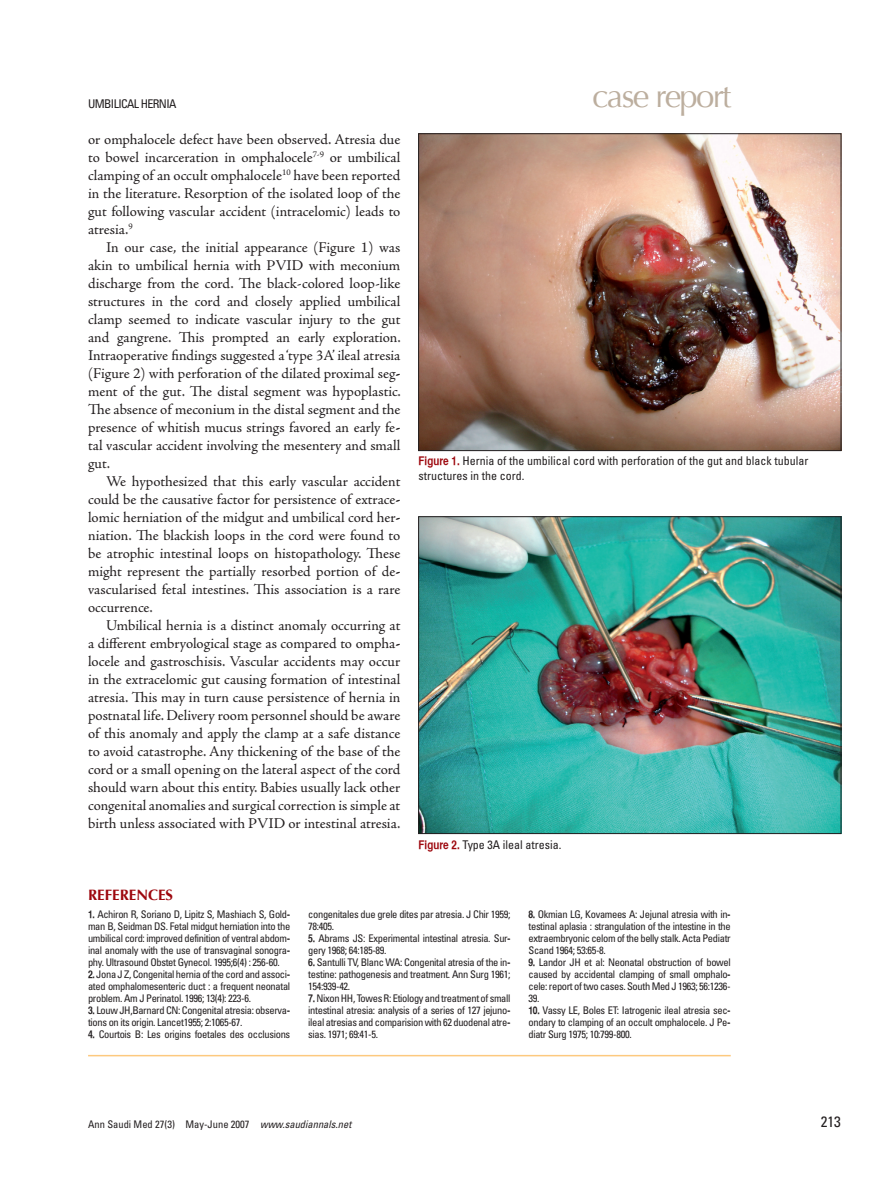
<style>
.page{position:relative;width:893px;height:1191px;background:#fff}
.page>*{position:absolute;margin:0;border:0;box-sizing:border-box;transform-origin:0 0}
.t1{font:33px "Optima";letter-spacing:-.05em;color:#bcae9e}
.t2{font:15px/18px "Adobe Jenson Pro";letter-spacing:-.005em;color:#231f20;text-align:justify}
.t3{font:700 15px "Optima";color:#9d070d}
.t4{font:condensed 15px "Univers LT Std";color:#231f20}
.t5{font:condensed 12px/15px "Univers LT Std";color:#231f20}
.t6{font:condensed 12px "Univers LT Std";letter-spacing:-.05em;color:#231f20}
.t7{font:condensed 10.5px/12px "Univers LT Std";letter-spacing:-.035em;color:#231f20;text-align:justify}
.t8{font:condensed 10.5px "Univers LT Std";color:#231f20}
.s1{font-family:"Helvetica CY Bold";font-stretch:normal;color:#9d070d}
.s2{font-family:"Helvetica CY Bold";font-stretch:normal}
.s3{font-style:italic}
</style>
<div class="page">
<hr style="left:88px;top:1054px;width:643px;height:2px;background:#fdc97f">
<img style="left:420px;top:135px;width:419px;height:314px">
<div style="left:418px;top:133px;width:423px;height:318px;border:1px solid #231f20"></div>
<img style="left:420px;top:518px;width:419px;height:313px">
<div style="left:418px;top:516px;width:423px;height:317px;border:1px solid #231f20"></div>
<p class="t6" style="left:88px;top:96px;width:89px">umbilical hernia</p>
<p class="t2" style="left:88px;top:131px;width:314px">or omphalocele defect have been observed. Atresia due to bowel incarceration in omphalocele<sup>7-9</sup> or umbilical clamping of an occult omphalocele<sup>10</sup> have been reported in the literature. Resorption of the isolated loop of the gut following vascular accident (intracelomic) leads to atresia.<sup>9</sup></p>
<p class="t2" style="left:88px;top:239px;width:314px;text-align:left;text-indent:18px">In our case, the initial appearance (Figure 1) was akin to umbilical hernia with PVID with meconium discharge from the cord. The black-colored loop-like structures in the cord and closely applied umbilical clamp seemed to indicate vascular injury to the gut and gangrene. This prompted an early exploration.<br>Intraoperative findings suggested a ‘type 3A’ ileal atresia (Figure 2) with perforation of the dilated proximal segm ment of the gut. The distal segment was hypoplastic.<br>The absence of meconium in the distal segment and the presence of whitish mucus strings favored an early fet tal vascular accident involving the mesentery and small gut.</p>
<p class="t2" style="left:88px;top:473px;width:314px;text-indent:18px">We hypothesized that this early vascular accident could be the causative factor for persistence of extracel lomic herniation of the midgut and umbilical cord hern niation. The blackish loops in the cord were found to be atrophic intestinal loops on histopathology. These might represent the partially resorbed portion of dev vascularised fetal intestines. This association is a rare occurrence.</p>
<p class="t2" style="left:88px;top:617px;width:314px;text-indent:18px">Umbilical hernia is a distinct anomaly occurring at a different embryological stage as compared to omphal locele and gastroschisis. Vascular accidents may occur in the extracelomic gut causing formation of intestinal atresia. This may in turn cause persistence of hernia in postnatal life. Delivery room personnel should be aware of this anomaly and apply the clamp at a safe distance to avoid catastrophe. Any thickening of the base of the cord or a small opening on the lateral aspect of the cord should warn about this entity. Babies usually lack other congenital anomalies and surgical correction is simple at birth unless associated with PVID or intestinal atresia.</p>
<p class="t3" style="left:88px;top:886px;width:78px">REFERENCES</p>
<h1 class="t1" style="left:592px;top:76px;width:141px">case report</h1>
<p class="t5" style="left:419px;top:453px;width:391px"><span class="s1">Figure 1.</span> Hernia of the umbilical cord with perforation of the gut and black tubular structures in the cord.</p>
<p class="t5" style="left:419px;top:837px;width:145px"><span class="s1">Figure 2.</span> Type 3A ileal atresia.</p>
<p class="t7" style="left:88px;top:908px;width:204px"><span class="s2">1.</span> Achiron R, Soriano D, Lipitz S, Mashiach S, Goldm man B, Seidman DS. Fetal midgut herniation into the umbilical cord: improved definition of ventral abdomi inal anomaly with the use of transvaginal sonograp phy. U ltrasound Obstet Gynecol. 1995;6(4) : 256-60.</p>
<p class="t7" style="left:88px;top:968px;width:204px"><span class="s2">2.</span> Jona J Z, Congenital hernia of the cord and associa ated omphalomesenteric duct : a frequent neonatal problem. Am J Perinatol. 1996; 13(4): 223-6.</p>
<p class="t7" style="left:88px;top:1004px;width:203px"><span class="s2">3.</span> Louw JH,Barnard CN: Congenital atresia: observat tions on its origin. Lancet1955; 2:1065-67.</p>
<p class="t7" style="left:88px;top:1028px;width:204px"><span class="s2">4.</span> Courtois B: Les origins foetales des occlusions</p>
<p class="t7" style="left:308px;top:908px;width:204px">congenitales due grele dites par atresia. J Chir 1959;<br>78:405.</p>
<p class="t7" style="left:308px;top:932px;width:203px"><span class="s2">5.</span> Abrams JS: Experimental intestinal atresia. Surg gery 1968; 64:185-89.</p>
<p class="t7" style="left:308px;top:956px;width:204px"><span class="s2">6.</span> Santulli TV, Blanc WA: Congenital atresia of the int testine: pathogenesis and treatment. Ann Surg 1961; 154:939-42.</p>
<p class="t7" style="left:308px;top:992px;width:204px"><span class="s2">7.</span> N ixon HH, Towes R: Etiology and treatment of small intestinal atresia: analysis of a series of 127 jejunoi ileal atresias and comparision with 62 duodenal atres sias. 1971; 69:41-5.</p>
<p class="t7" style="left:528px;top:908px;width:204px"><span class="s2">8.</span> Okmian LG, Kovamees A: Jejunal atresia with int testinal aplasia : strangulation of the intestine in the extraembryonic celom of the belly stalk. Acta Pediatr Scand 1964; 53:65-8.</p>
<p class="t7" style="left:528px;top:956px;width:204px"><span class="s2">9.</span> Landor JH et al: Neonatal obstruction of bowel caused by accidental clamping of small omphaloc cele: report of two cases. South Med J 1963; 56:1236- 39.</p>
<p class="t7" style="left:528px;top:1004px;width:203px"><span class="s2">10.</span> Vassy LE, Boles ET: I atrogenic ileal atresia seco ondary to clamping of an occult omphalocele. J Ped diatr Surg 1975; 10:799-800.</p>
<p class="t8" style="left:88px;top:1118px;width:265px">Ann Saudi Med 27(3) May-June 2007 <span class="s3">www.saudiannals.net</span></p>
<p class="t4" style="left:821px;top:1111px;width:21px">213</p>
</div>
